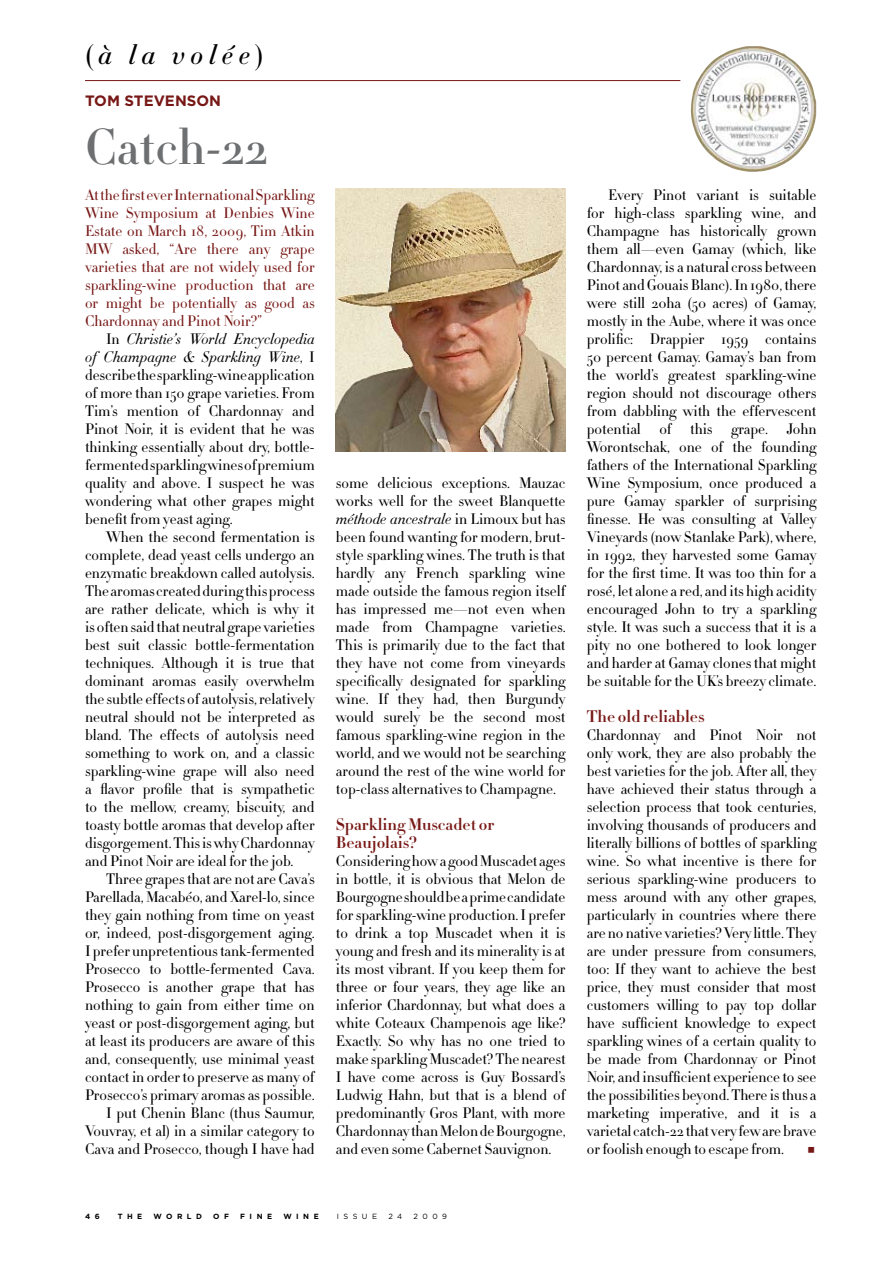
<style>
.page{position:relative;width:893px;height:1263px;background:#fff}
.page>*{position:absolute;margin:0;border:0;box-sizing:border-box;transform-origin:0 0}
.t1{font:49.5px "Didot HTF M11 Medium";letter-spacing:.005em;color:#6d6f71}
.t2{font:700 36px "Gotham";color:#771816}
.t3{font:27px "Didot HTF M11 Medium Ital";letter-spacing:.2em;color:#000}
.t4{font:16.5px/18px "Didot HTF B11 Bold";color:#771816}
.t5{font:15px/18px "Didot HTF L11 Light";letter-spacing:-.005em;color:#000;text-align:justify}
.t6{font:15px/18px "Didot HTF L11 Light";color:#771816;text-align:justify}
.t7{font:15px/18px "Didot HTF L11 Light Ital";color:#000;text-align:right}
.t8{font:700 15px "Gotham";color:#771816}
.t9{font:700 7.5px "Gotham";letter-spacing:.6em;color:#000}
.t10{font:7.5px "Gotham";letter-spacing:.6em;color:#000}
.s1{font-family:"Didot HTF M11 Medium"}
.s2{font-family:"Didot HTF L11 Light"}
</style>
<div class="page">
<img style="left:336px;top:189px;width:230px;height:263px">
<img style="left:690px;top:46px;width:126px;height:126px">
<hr style="left:85px;top:80px;width:595px;height:1px;background:#771816">
<h3 class="t3" style="left:85px;top:38px;width:180px"><span class="s1">(</span>à la volée<span class="s1">)</span></h3>
<p class="t8" style="left:85px;top:92px;width:124px">TO M STEVENSON</p>
<h1 class="t1" style="left:85px;top:116px;width:185px">Catch-22</h1>
<p class="t6" style="left:85px;top:186px;width:231px">At the first ever International Sparkling Wine Symposium at Denbies Wine Estate on March 18, 2009, Tim Atkin MW asked, “Are there any grape varieties that are not widely used for sparkling-wine production that are or might be potentially as good as Chardonnay and Pinot Noir?”</p>
<p class="t7" style="left:85px;top:330px;width:231px"><span class="s2">In</span> Christie’s World Encyclopedia<br>of Champagne &amp; Sparkling Wine<span class="s2">, I</span></p>
<p class="t5" style="left:85px;top:366px;width:231px">describe the sparkling-wine application of more than 150 grape varieties. From Tim’s mention of Chardonnay and Pinot Noir, it is evident that he was thinking essentially about dry, bottle&shy;fermented sparkling wines of premium quality and above. I suspect he was wondering what other grapes might benefit from yeast aging.</p>
<p class="t5" style="left:85px;top:528px;width:231px;text-indent:21px">When the second fermentation is complete, dead yeast cells undergo an enzymatic breakdown called autolysis.<br>The aromas created during this process are rather delicate, which is why it is often said that neutral grape varieties best suit classic bottle-fermentation techniques. Although it is true that dominant aromas easily overwhelm the subtle effects of autolysis, relatively neutral should not be interpreted as bland. The effects of autolysis need something to work on, and a classic sparkling-wine grape will also need a flavor profile that is sympathetic to the mellow, creamy, biscuity, and toasty bottle aromas that develop after disgorgement. This is why Chardonnay and Pinot Noir are ideal for the job.</p>
<p class="t5" style="left:85px;top:870px;width:231px;text-align:right">Three grapes that are not are Cava’s Parellada, Macabéo, and Xarel-lo, since they gain nothing from time on yeast or, indeed, post-disgorgement aging.<br>I prefer unpretentious tank-fermented Prosecco to bottle-fermented Cava.<br>Prosecco is another grape that has nothing to gain from either time on yeast or post-disgorgement aging, but at least its producers are aware of this and, consequently, use minimal yeast contact in order to preserve as many of Prosecco’s primary aromas as possible.<br>I put Chenin Blanc (thus Saumur, Vouvray, et al) in a similar category to Cava and Prosecco, though I have had</p>
<p class="t5" style="left:336px;top:474px;width:231px">some delicious exceptions. Mauzac works well for the sweet Blanquette</p>
<p class="t7" style="left:336px;top:510px;width:231px">méthode ancestrale <span class="s2">in Limoux but has</span></p>
<p class="t5" style="left:336px;top:528px;width:231px">been found wanting for modern, brut&shy;style sparkling wines. The truth is that hardly any French sparkling wine made outside the famous region itself has impressed me—not even when made from Champagne varieties.<br>This is primarily due to the fact that they have not come from vineyards specifically designated for sparkling wine. If they had, then Burgundy would surely be the second most famous sparkling-wine region in the world, and we would not be searching around the rest of the wine world for top-class alternatives to Champagne.</p>
<p class="t4" style="left:336px;top:815px;width:160px">Sparkling Muscadet or<br>Beaujolais?</p>
<p class="t5" style="left:336px;top:852px;width:231px">Considering how a good Muscadet ages in bottle, it is obvious that Melon de Bourgogne should be a prime candidate for sparkling-wine production. I prefer to drink a top Muscadet when it is young and fresh and its minerality is at its most vibrant. If you keep them for three or four years, they age like an inferior Chardonnay, but what does a white Coteaux Champenois age like?<br>Exactly. So why has no one tried to make sparkling Muscadet? The nearest I have come across is Guy Bossard’s Ludwig Hahn, but that is a blend of predominantly Gros Plant, with more Chardonnay than Melon de Bourgogne, and even some Cabernet Sauvignon.</p>
<p class="t5" style="left:587px;top:186px;width:231px;text-indent:21px">Every Pinot variant is suitable for high-class sparkling wine, and Champagne has historically grown them all—even Gamay (which, like Chardonnay, is a natural cross between Pinot and Gouais Blanc). In 1980, there were still 20ha (50 acres) of Gamay, mostly in the Aube, where it was once prolific: Drappier 1959 contains 50 percent Gamay. Gamay’s ban from the world’s greatest sparkling-wine region should not discourage others from dabbling with the effervescent potential of this grape. John Worontschak, one of the founding fathers of the International Sparkling Wine Symposium, once produced a pure Gamay sparkler of surprising finesse. He was consulting at Valley Vineyards (now Stanlake Park), where, in 1992, they harvested some Gamay for the first time. It was too thin for a rosé, let alone a red, and its high acidity encouraged John to try a sparkling style. It was such a success that it is a pity no one bothered to look longer and harder at Gamay clones that might be suitable for the UK’s breezy climate.</p>
<p class="t4" style="left:587px;top:707px;width:119px">The old reliables</p>
<p class="t5" style="left:587px;top:726px;width:231px">Chardonnay and Pinot Noir not only work, they are also probably the best varieties for the job. After all, they have achieved their status through a selection process that took centuries, involving thousands of producers and literally billions of bottles of sparkling wine. So what incentive is there for serious sparkling-wine producers to mess around with any other grapes, particularly in countries where there are no native varieties? Very little. They are under pressure from consumers, too: If they want to achieve the best price, they must consider that most customers willing to pay top dollar have sufficient knowledge to expect sparkling wines of a certain quality to be made from Chardonnay or Pinot Noir, and insufficient experience to see the possibilities beyond. There is thus a marketing imperative, and it is a varietal catch-22 that very few are brave or foolish enough to escape from.</p>
<h2 class="t2" style="left:806px;top:1128px;width:12px">·</h2>
<p class="t9" style="left:85px;top:1212px;width:16px">4 6</p>
<p class="t9" style="left:118px;top:1212px;width:26px">THE</p>
<p class="t9" style="left:154px;top:1212px;width:50px">WORLD</p>
<p class="t9" style="left:213px;top:1212px;width:17px">O F</p>
<p class="t9" style="left:240px;top:1212px;width:33px">FINE</p>
<p class="t9" style="left:283px;top:1212px;width:37px">WINE</p>
<p class="t10" style="left:337px;top:1212px;width:42px">ISSUE</p>
<p class="t10" style="left:388px;top:1212px;width:15px">2 4</p>
<p class="t10" style="left:414px;top:1212px;width:35px">2009</p>
</div>
